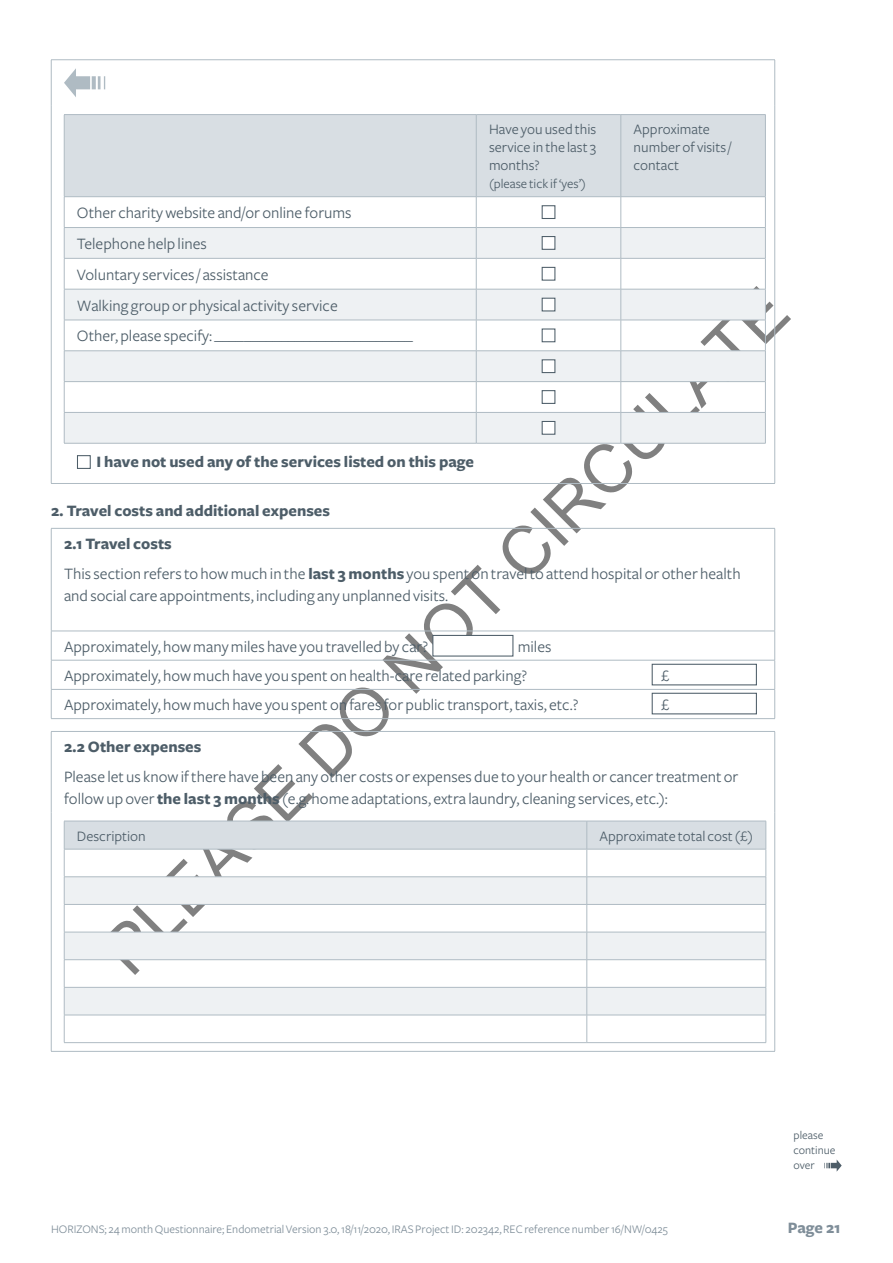
<style>
.page{position:relative;width:893px;height:1263px;background:#fff}
.page>*{position:absolute;margin:0;border:0;box-sizing:border-box;transform-origin:0 0}
.t1{font:66.9px "Arial";color:rgb(0 0 0/.5)}
.t2{font:16.5px/30.8px "Freight Sans";color:#4d5d68}
.t3{font:700 16.5px/33px "Freight Sans";color:#4d5d68}
.t4{font:700 16.5px "Freight Sans";color:#7f8e99}
.t5{font:15px/18px "Freight Sans";color:#4d5d68;text-align:justify}
.t6{font:13.5px "Freight Sans";color:#4d5d68}
.t7{font:12px "Freight Sans";color:#7f8e99}
.t8{font:12px/15px "Freight Sans";color:#4d5d68}
.s1{font-weight:700}
</style>
<div class="page">
<svg style="left:824px;top:1159px;width:18px;height:13px"></svg>
<hr style="left:51px;top:528px;width:724px;height:1px;background:#afbbc3">
<hr style="left:51px;top:529px;width:1px;height:102px;background:#afbbc3">
<hr style="left:774px;top:529px;width:1px;height:102px;background:#afbbc3">
<hr style="left:51px;top:631px;width:724px;height:1px;background:#afbbc3">
<hr style="left:51px;top:660px;width:724px;height:1px;background:#afbbc3">
<hr style="left:51px;top:689px;width:724px;height:1px;background:#afbbc3">
<svg style="left:51px;top:631px;width:1px;height:87px"></svg>
<svg style="left:774px;top:631px;width:1px;height:87px"></svg>
<hr style="left:51px;top:718px;width:724px;height:1px;background:#afbbc3">
<hr style="left:51px;top:731px;width:724px;height:1px;background:#afbbc3">
<hr style="left:51px;top:732px;width:1px;height:80px;background:#afbbc3">
<hr style="left:774px;top:732px;width:1px;height:80px;background:#afbbc3">
<hr style="left:51px;top:812px;width:1px;height:239px;background:#afbbc3">
<hr style="left:774px;top:812px;width:1px;height:239px;background:#afbbc3">
<hr style="left:51px;top:1051px;width:724px;height:1px;background:#afbbc3">
<svg style="left:64px;top:821px;width:703px;height:221px"></svg>
<hr style="left:64px;top:1042px;width:523px;height:1px;background:#afbbc3">
<hr style="left:587px;top:1042px;width:179px;height:1px;background:#afbbc3">
<svg style="left:432px;top:634px;width:82px;height:23px"></svg>
<svg style="left:651px;top:663px;width:106px;height:23px"></svg>
<svg style="left:651px;top:692px;width:106px;height:23px"></svg>
<hr style="left:51px;top:59px;width:724px;height:1px;background:#afbbc3">
<hr style="left:51px;top:60px;width:1px;height:46px;background:#afbbc3">
<hr style="left:774px;top:60px;width:1px;height:46px;background:#afbbc3">
<hr style="left:51px;top:106px;width:1px;height:377px;background:#afbbc3">
<hr style="left:774px;top:106px;width:1px;height:377px;background:#afbbc3">
<hr style="left:51px;top:483px;width:724px;height:1px;background:#afbbc3">
<svg style="left:64px;top:68px;width:41px;height:29px"></svg>
<div style="left:65px;top:115px;width:700px;height:81px;background:#d8dee3"></div>
<svg style="left:65px;top:228px;width:700px;height:215px;fill:#eef1f3"></svg>
<hr style="left:64px;top:114px;width:412px;height:1px;background:#afbbc3">
<hr style="left:64px;top:115px;width:1px;height:81px;background:#afbbc3">
<hr style="left:476px;top:114px;width:145px;height:1px;background:#afbbc3">
<hr style="left:476px;top:115px;width:1px;height:81px;background:#afbbc3">
<hr style="left:621px;top:114px;width:145px;height:1px;background:#afbbc3">
<hr style="left:621px;top:115px;width:1px;height:81px;background:#afbbc3">
<hr style="left:765px;top:115px;width:1px;height:81px;background:#afbbc3">
<hr style="left:64px;top:196px;width:412px;height:1px;background:#afbbc3">
<hr style="left:64px;top:197px;width:1px;height:30px;background:#afbbc3">
<hr style="left:476px;top:196px;width:145px;height:1px;background:#afbbc3">
<hr style="left:476px;top:197px;width:1px;height:30px;background:#afbbc3">
<hr style="left:621px;top:196px;width:145px;height:1px;background:#afbbc3">
<hr style="left:621px;top:197px;width:1px;height:30px;background:#afbbc3">
<hr style="left:765px;top:197px;width:1px;height:30px;background:#afbbc3">
<hr style="left:64px;top:227px;width:412px;height:1px;background:#afbbc3">
<hr style="left:64px;top:228px;width:1px;height:30px;background:#afbbc3">
<hr style="left:476px;top:227px;width:145px;height:1px;background:#afbbc3">
<hr style="left:476px;top:228px;width:1px;height:30px;background:#afbbc3">
<hr style="left:621px;top:227px;width:145px;height:1px;background:#afbbc3">
<hr style="left:621px;top:228px;width:1px;height:30px;background:#afbbc3">
<hr style="left:765px;top:228px;width:1px;height:30px;background:#afbbc3">
<hr style="left:64px;top:258px;width:412px;height:1px;background:#afbbc3">
<hr style="left:64px;top:259px;width:1px;height:30px;background:#afbbc3">
<hr style="left:476px;top:258px;width:145px;height:1px;background:#afbbc3">
<hr style="left:476px;top:259px;width:1px;height:30px;background:#afbbc3">
<hr style="left:621px;top:258px;width:145px;height:1px;background:#afbbc3">
<hr style="left:621px;top:259px;width:1px;height:30px;background:#afbbc3">
<hr style="left:765px;top:259px;width:1px;height:30px;background:#afbbc3">
<hr style="left:64px;top:289px;width:412px;height:1px;background:#afbbc3">
<hr style="left:64px;top:289px;width:1px;height:31px;background:#afbbc3">
<hr style="left:476px;top:289px;width:145px;height:1px;background:#afbbc3">
<hr style="left:476px;top:289px;width:1px;height:31px;background:#afbbc3">
<hr style="left:621px;top:289px;width:145px;height:1px;background:#afbbc3">
<hr style="left:621px;top:289px;width:1px;height:31px;background:#afbbc3">
<hr style="left:765px;top:289px;width:1px;height:31px;background:#afbbc3">
<hr style="left:64px;top:320px;width:412px;height:1px;background:#afbbc3">
<hr style="left:64px;top:320px;width:1px;height:31px;background:#afbbc3">
<hr style="left:476px;top:320px;width:145px;height:1px;background:#afbbc3">
<hr style="left:476px;top:320px;width:1px;height:31px;background:#afbbc3">
<hr style="left:621px;top:320px;width:145px;height:1px;background:#afbbc3">
<hr style="left:621px;top:320px;width:1px;height:31px;background:#afbbc3">
<hr style="left:765px;top:320px;width:1px;height:31px;background:#afbbc3">
<hr style="left:64px;top:350px;width:412px;height:1px;background:#afbbc3">
<hr style="left:64px;top:351px;width:1px;height:30px;background:#afbbc3">
<hr style="left:476px;top:350px;width:145px;height:1px;background:#afbbc3">
<hr style="left:476px;top:351px;width:1px;height:30px;background:#afbbc3">
<hr style="left:621px;top:350px;width:145px;height:1px;background:#afbbc3">
<hr style="left:621px;top:351px;width:1px;height:30px;background:#afbbc3">
<hr style="left:765px;top:351px;width:1px;height:30px;background:#afbbc3">
<hr style="left:64px;top:381px;width:412px;height:1px;background:#afbbc3">
<hr style="left:64px;top:382px;width:1px;height:30px;background:#afbbc3">
<hr style="left:476px;top:381px;width:145px;height:1px;background:#afbbc3">
<hr style="left:476px;top:382px;width:1px;height:30px;background:#afbbc3">
<hr style="left:621px;top:381px;width:145px;height:1px;background:#afbbc3">
<hr style="left:621px;top:382px;width:1px;height:30px;background:#afbbc3">
<hr style="left:765px;top:382px;width:1px;height:30px;background:#afbbc3">
<hr style="left:64px;top:412px;width:412px;height:1px;background:#afbbc3">
<hr style="left:64px;top:413px;width:1px;height:30px;background:#afbbc3">
<hr style="left:476px;top:412px;width:145px;height:1px;background:#afbbc3">
<hr style="left:476px;top:413px;width:1px;height:30px;background:#afbbc3">
<hr style="left:621px;top:412px;width:145px;height:1px;background:#afbbc3">
<hr style="left:621px;top:413px;width:1px;height:30px;background:#afbbc3">
<hr style="left:765px;top:413px;width:1px;height:30px;background:#afbbc3">
<hr style="left:64px;top:443px;width:412px;height:1px;background:#afbbc3">
<hr style="left:476px;top:443px;width:145px;height:1px;background:#afbbc3">
<hr style="left:621px;top:443px;width:145px;height:1px;background:#afbbc3">
<div style="left:542px;top:205px;width:13px;height:14px;background:#fff;border:1px solid #4d5d68"></div>
<div style="left:542px;top:236px;width:13px;height:14px;background:#fff;border:1px solid #4d5d68"></div>
<div style="left:542px;top:267px;width:13px;height:14px;background:#fff;border:1px solid #4d5d68"></div>
<div style="left:542px;top:298px;width:13px;height:13px;background:#fff;border:1px solid #4d5d68"></div>
<div style="left:542px;top:328px;width:13px;height:14px;background:#fff;border:1px solid #4d5d68"></div>
<div style="left:542px;top:359px;width:13px;height:14px;background:#fff;border:1px solid #4d5d68"></div>
<div style="left:542px;top:390px;width:13px;height:14px;background:#fff;border:1px solid #4d5d68"></div>
<div style="left:542px;top:421px;width:13px;height:14px;background:#fff;border:1px solid #4d5d68"></div>
<div style="left:77px;top:455px;width:14px;height:14px;background:#fff;border:1px solid #4d5d68"></div>
<p class="t5" style="left:489px;top:121px;width:109px">Have you used this service in the last 3 months?</p>
<p class="t6" style="left:489px;top:176px;width:98px">(please tick if ‘yes’)</p>
<p class="t5" style="left:634px;top:121px;width:99px;text-align:left">Approximate number of visits / contact</p>
<p class="t2" style="left:77px;top:198px;width:337px">Other charity website and/or online forums Telephone help lines<br>Voluntary services / assistance<br>Walking group or physical activity service<br>Other, please specify: ___________________________</p>
<h1 class="t1" style="left:82px;top:929px;width:938px;rotate:-45deg">PLEASE DO NOT CIRCULATE</h1>
<p class="t3" style="left:97px;top:445px;width:379px">I have not used any of the services listed on this page</p>
<p class="t3" style="left:64px;top:494px;width:268px;text-indent:-13px">2. Travel costs and additional expenses<br>2.1 Travel costs</p>
<p class="t2" style="left:64px;top:563px;width:678px;line-height:21.8px">This section refers to how much in the <span class="s1">last 3 months</span> you spent on travel to attend hospital or other health and social care appointments, including any unplanned visits.</p>
<p class="t2" style="left:64px;top:631px;width:366px">Approximately, how many miles have you travelled by car?</p>
<p class="t2" style="left:64px;top:632px;width:516px;line-height:29.2px;text-indent:454px">miles<br>Approximately, how much have you spent on health-care related parking?<br>Approximately, how much have you spent on fares for public transport, taxis, etc.?</p>
<p class="t3" style="left:64px;top:730px;width:139px">2.2 Other expenses</p>
<p class="t2" style="left:64px;top:766px;width:676px;line-height:21.8px">Please let us know if there have been any other costs or expenses due to your health or cancer treatment or follow up over <span class="s1">the last 3 months</span> (e.g. home adaptations, extra laundry, cleaning services, etc.):</p>
<p class="t5" style="left:77px;top:827px;width:70px">Description</p>
<p class="t5" style="left:600px;top:827px;width:155px">Approximate total cost (£)</p>
<p class="t2" style="left:661px;top:661px;width:10px;line-height:29px">£ £</p>
<p class="t7" style="left:51px;top:1223px;width:618px">HORIZONS; 24 month Questionnaire; Endometrial Version 3.0, 18/11/2020, IRAS Project ID: 202342, REC reference number 16/NW/0425</p>
<p class="t8" style="left:793px;top:1127px;width:43px">please continue over</p>
<p class="t4" style="left:788px;top:1219px;width:54px">Page 21</p>
</div>
